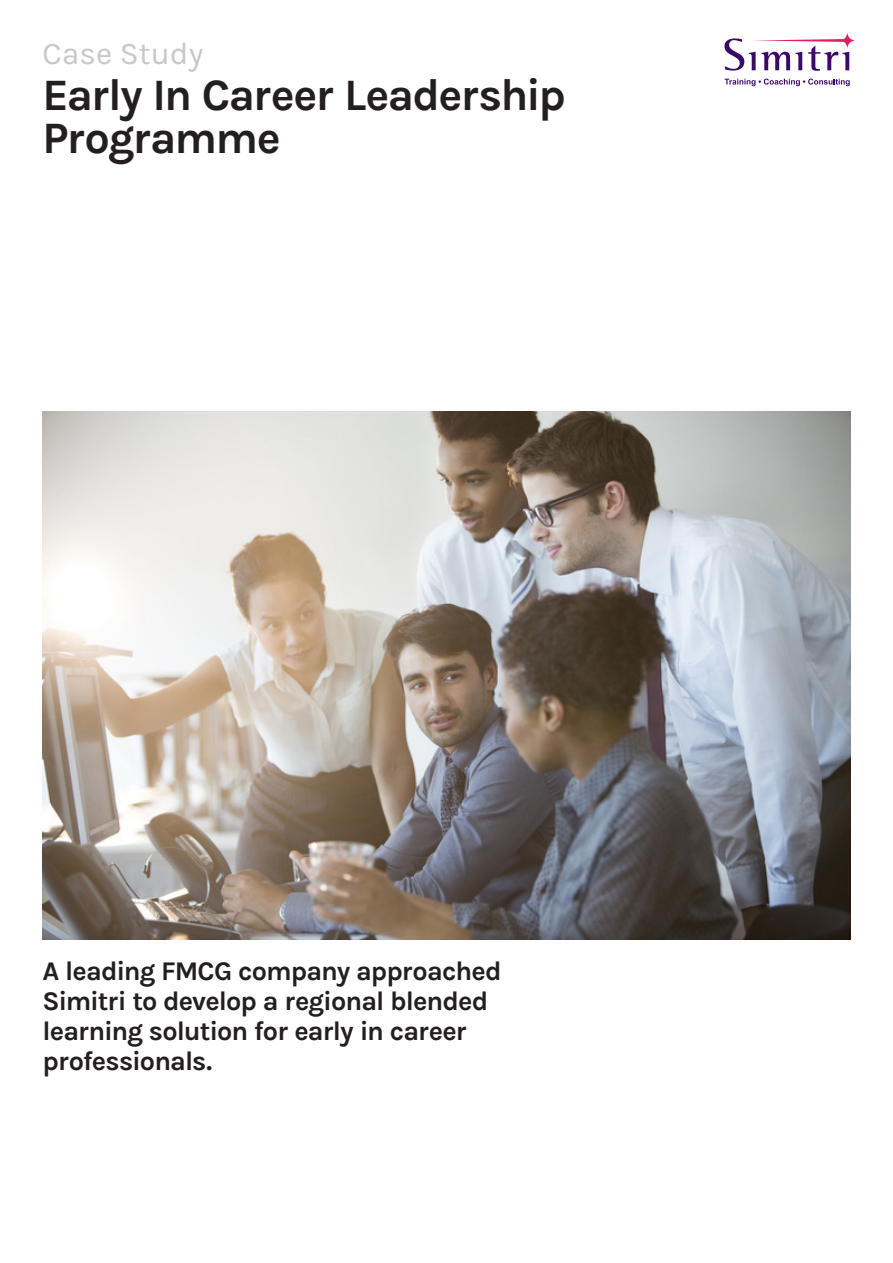
<style>
.page{position:relative;width:893px;height:1263px;background:#fff}
.page>*{position:absolute;margin:0;border:0;box-sizing:border-box;transform-origin:0 0}
.Company_Name{font:700 45px/43.5px "Karla";letter-spacing:-.035em;color:#231f20}
.t1{font:31.5px "Karla";color:#c7c8ca}
.Introduction{font:700 27px/30px "Karla";letter-spacing:-.035em;color:#231f20}
</style>
<div class="page">
<img style="left:43px;top:411px;width:807px;height:528px">
<svg style="left:724px;top:33px;width:131px;height:38px"></svg>
<svg style="left:725px;top:79px;width:125px;height:7px"></svg>
<p class="t1" style="left:43px;top:36px;width:163px">Case Study</p>
<p class="Company_Name" style="left:43px;top:73px;width:525px">Early In Career Leadership<br>Programme</p>
<p class="Introduction" style="left:43px;top:956px;width:461px">A leading FMCG company approached<br>Simitri to develop a regional blended learning solution for early in career professionals.</p>
</div>
